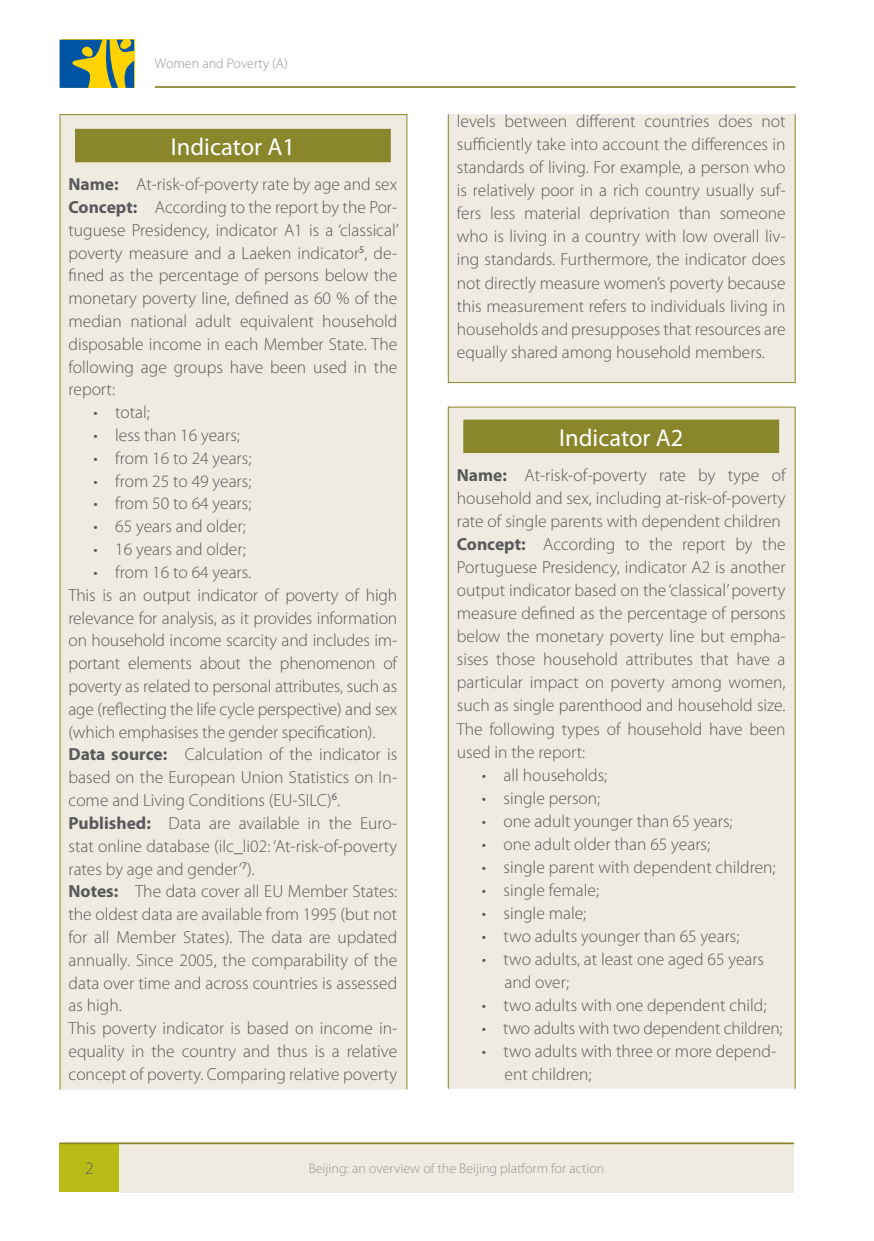
<style>
.page{position:relative;width:874px;height:1241px;background:#fff}
.page>*{position:absolute;margin:0;border:0;box-sizing:border-box;transform-origin:0 0}
.Pealkiri_title3{font:24.5px "Myriad Pro";color:#fff}
.Tavaline_bodytext_fr{font:300 17.5px/22.8px "Myriad Pro";color:#58595b;text-align:justify}
.List_Bulet_frame{font:300 17.5px/23.1px "Myriad Pro";color:#58595b}
.t1{font:300 14px "Myriad Pro";color:#939598}
.s1{font-weight:700}
</style>
<div class="page">
<div style="left:119px;top:1143px;width:674px;height:48px;background:#efebe1"></div>
<div style="left:60px;top:1143px;width:59px;height:48px;background:#b9bc17"></div>
<hr style="left:60px;top:1142px;width:733px;height:1px;background:#8a862c">
<hr style="left:155px;top:86px;width:640px;height:2px;background:#8a862c">
<svg style="left:60px;top:40px;width:74px;height:48px;background:#778e57"></svg>
<div style="left:60px;top:114px;width:347px;height:975px;background:#efebe1"></div>
<div style="left:447px;top:406px;width:348px;height:682px;background:#efebe1;border:1px solid #8a862c"></div>
<div style="left:447px;top:114px;width:348px;height:269px;background:#efebe1;border:1px solid #8a862c"></div>
<div style="left:75px;top:129px;width:315px;height:33px;background:#8a862c"></div>
<div style="left:463px;top:419px;width:315px;height:34px;background:#8a862c"></div>
<p class="t1" style="left:155px;top:56px;width:134px">Women and Poverty (A)</p>
<p class="Pealkiri_title3" style="left:171px;top:132px;width:126px">Indicator A1</p>
<p class="Tavaline_bodytext_fr" style="left:68px;top:173px;width:330px"><span class="s1">Name:</span> At-risk-of-poverty rate by age and sex</p>
<p class="Tavaline_bodytext_fr" style="left:68px;top:196px;width:332px"><span class="s1">Concept:</span> According to the report by the Por&shy;tuguese Presidency, indicator A1 is a ‘classical’ poverty measure and a Laeken indicator<sup>5</sup>, de&shy;fined as the percentage of persons below the monetary poverty line, defined as 60 % of the median national adult equivalent household disposable income in each Member State. The following age groups have been used in the report:</p>
<p class="List_Bulet_frame" style="left:93px;top:401px;width:58px">• total;</p>
<p class="List_Bulet_frame" style="left:93px;top:424px;width:148px">• less than 16 years;</p>
<p class="List_Bulet_frame" style="left:93px;top:446px;width:159px">• from 16 to 24 years;</p>
<p class="List_Bulet_frame" style="left:93px;top:469px;width:159px">• from 25 to 49 years;</p>
<p class="List_Bulet_frame" style="left:93px;top:492px;width:159px">• from 50 to 64 years;</p>
<p class="List_Bulet_frame" style="left:93px;top:515px;width:154px">• 65 years and older;</p>
<p class="List_Bulet_frame" style="left:93px;top:538px;width:154px">• 16 years and older;</p>
<p class="List_Bulet_frame" style="left:93px;top:560px;width:159px">• from 16 to 64 years.</p>
<p class="Tavaline_bodytext_fr" style="left:68px;top:583px;width:330px">This is an output indicator of poverty of high relevance for analysis, as it provides information on household income scarcity and includes im&shy;portant elements about the phenomenon of poverty as related to personal attributes, such as age (reflecting the life cycle perspective) and sex (which emphasises the gender specification).</p>
<p class="Tavaline_bodytext_fr" style="left:68px;top:743px;width:330px"><span class="s1">Data source:</span> Calculation of the indicator is based on the European Union Statistics on In&shy;come and Living Conditions (EU-SILC)<sup>6</sup>.</p>
<p class="Tavaline_bodytext_fr" style="left:68px;top:811px;width:330px"><span class="s1">Published:</span> Data are available in the Euro&shy;stat online database (ilc_li02: ‘At-risk-of-poverty rates by age and gender’<sup>7</sup>).</p>
<p class="Tavaline_bodytext_fr" style="left:68px;top:880px;width:330px"><span class="s1">Notes:</span> The data cover all EU Member States: the oldest data are available from 1995 (but not for all Member States). The data are updated annually. Since 2005, the comparability of the data over time and across countries is assessed as high.</p>
<p class="Tavaline_bodytext_fr" style="left:68px;top:1017px;width:330px">This poverty indicator is based on income in&shy;equality in the country and thus is a relative concept of poverty. Comparing relative poverty</p>
<p class="Tavaline_bodytext_fr" style="left:456px;top:110px;width:330px">levels between different countries does not sufficiently take into account the differences in standards of living. For example, a person who is relatively poor in a rich country usually suf&shy;fers less material deprivation than someone who is living in a country with low overall liv&shy;ing standards. Furthermore, the indicator does not directly measure women’s poverty because this measurement refers to individuals living in households and presupposes that resources are equally shared among household members.</p>
<p class="Pealkiri_title3" style="left:559px;top:422px;width:126px">Indicator A2</p>
<p class="Tavaline_bodytext_fr" style="left:456px;top:464px;width:330px"><span class="s1">Name:</span> At-risk-of-poverty rate by type of household and sex, including at-risk-of-poverty rate of single parents with dependent children</p>
<p class="Tavaline_bodytext_fr" style="left:456px;top:533px;width:330px"><span class="s1">Concept:</span> According to the report by the Portuguese Presidency, indicator A2 is another output indicator based on the ‘classical’ poverty measure defined as the percentage of persons below the monetary poverty line but empha&shy;sises those household attributes that have a particular impact on poverty among women, such as single parenthood and household size.<br>The following types of household have been used in the report:</p>
<p class="List_Bulet_frame" style="left:481px;top:763px;width:127px">• all households;</p>
<p class="List_Bulet_frame" style="left:481px;top:786px;width:120px">• single person;</p>
<p class="List_Bulet_frame" style="left:481px;top:809px;width:252px">• one adult younger than 65 years;</p>
<p class="List_Bulet_frame" style="left:481px;top:832px;width:230px">• one adult older than 65 years;</p>
<p class="List_Bulet_frame" style="left:481px;top:855px;width:295px">• single parent with dependent children;</p>
<p class="List_Bulet_frame" style="left:481px;top:878px;width:119px">• single female;</p>
<p class="List_Bulet_frame" style="left:481px;top:901px;width:106px">• single male;</p>
<p class="List_Bulet_frame" style="left:481px;top:924px;width:259px">• two adults younger than 65 years;</p>
<p class="List_Bulet_frame" style="left:504px;top:947px;width:261px;text-indent:-23px">• two adults, at least one aged 65 years and over;</p>
<p class="List_Bulet_frame" style="left:481px;top:993px;width:286px">• two adults with one dependent child;</p>
<p class="List_Bulet_frame" style="left:481px;top:1016px;width:302px">• two adults with two dependent children;</p>
<p class="List_Bulet_frame" style="left:504px;top:1039px;width:273px;text-indent:-23px">• two adults with three or more depend&shy;ent children;</p>
<p class="Tavaline_bodytext_fr" style="left:85px;top:1157px;width:10px">2</p>
<p class="t1" style="left:308px;top:1160px;width:297px">Beijing: an overview of the Beijing platform for action</p>
</div>
